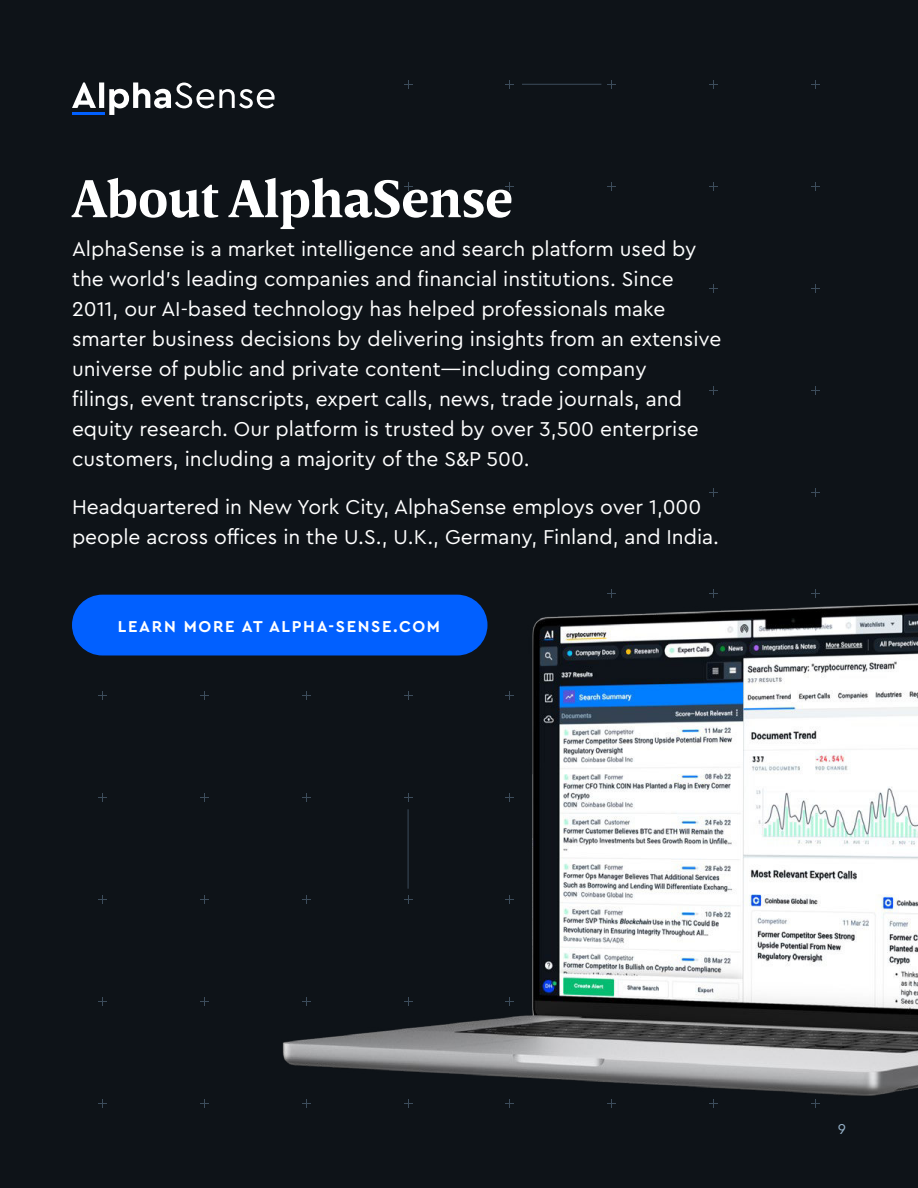
<style>
.page{position:relative;width:918px;height:1188px;background:#0e1318}
.page>*{position:absolute;margin:0;border:0;box-sizing:border-box;transform-origin:0 0}
.t1{font:700 54px "Breve Text";color:#fff}
.t2{font:21px/30px "Cera Pro";color:#fff}
.t3{font:700 16.5px "Cera Pro";letter-spacing:.1em;color:#fff}
.t4{font:15px "Cera Pro";color:#95b1c8}
</style>
<div class="page">
<svg style="left:812px;top:284px;width:8px;height:8px"></svg>
<svg style="left:812px;top:182px;width:8px;height:8px"></svg>
<svg style="left:812px;top:80px;width:8px;height:8px"></svg>
<svg style="left:710px;top:182px;width:8px;height:8px"></svg>
<svg style="left:710px;top:80px;width:8px;height:8px"></svg>
<svg style="left:608px;top:80px;width:8px;height:8px"></svg>
<svg style="left:506px;top:80px;width:8px;height:8px"></svg>
<svg style="left:404px;top:80px;width:8px;height:8px"></svg>
<svg style="left:812px;top:386px;width:8px;height:8px"></svg>
<svg style="left:812px;top:488px;width:8px;height:8px"></svg>
<svg style="left:710px;top:488px;width:8px;height:8px"></svg>
<svg style="left:710px;top:386px;width:8px;height:8px"></svg>
<svg style="left:710px;top:284px;width:8px;height:8px"></svg>
<svg style="left:608px;top:182px;width:8px;height:8px"></svg>
<svg style="left:506px;top:182px;width:8px;height:8px"></svg>
<svg style="left:404px;top:182px;width:8px;height:8px"></svg>
<svg style="left:200px;top:1100px;width:8px;height:8px"></svg>
<svg style="left:98px;top:1100px;width:8px;height:8px"></svg>
<svg style="left:200px;top:692px;width:8px;height:8px"></svg>
<svg style="left:200px;top:794px;width:8px;height:8px"></svg>
<svg style="left:200px;top:896px;width:8px;height:8px"></svg>
<svg style="left:200px;top:998px;width:8px;height:8px"></svg>
<svg style="left:98px;top:692px;width:8px;height:8px"></svg>
<svg style="left:98px;top:794px;width:8px;height:8px"></svg>
<svg style="left:98px;top:896px;width:8px;height:8px"></svg>
<svg style="left:98px;top:998px;width:8px;height:8px"></svg>
<svg style="left:72px;top:82px;width:203px;height:33px"></svg>
<img style="left:251px;top:589px;width:667px;height:519px">
<div style="left:72px;top:595px;width:416px;height:60px;background:#0160ff;border-radius:30px"></div>
<hr style="left:522px;top:84px;width:79px;height:1px;background:#5b7289">
<hr style="left:408px;top:809px;width:1px;height:80px;background:#5b7289">
<h1 class="t1" style="left:72px;top:176px;width:442px">About AlphaSense</h1>
<p class="t2" style="left:72px;top:235px;width:651px">AlphaSense is a market intelligence and search platform used by the world’s leading companies and financial institutions. Since 2011, our AI-based technology has helped professionals make smarter business decisions by delivering insights from an extensive universe of public and private content—including company<br>filings, event transcripts, expert calls, news, trade journals, and equity research. Our platform is trusted by over 3,500 enterprise customers, including a majority of the S&amp;P 500.</p>
<p class="t2" style="left:72px;top:493px;width:649px">Headquartered in New York City, AlphaSense employs over 1,000 people across offices in the U.S., U.K., Germany, Finland, and India.</p>
<p class="t3" style="left:118px;top:620px;width:324px">LEARN MORE AT ALPHA-SENSE.COM</p>
<p class="t4" style="left:838px;top:1123px;width:10px">9</p>
</div>
